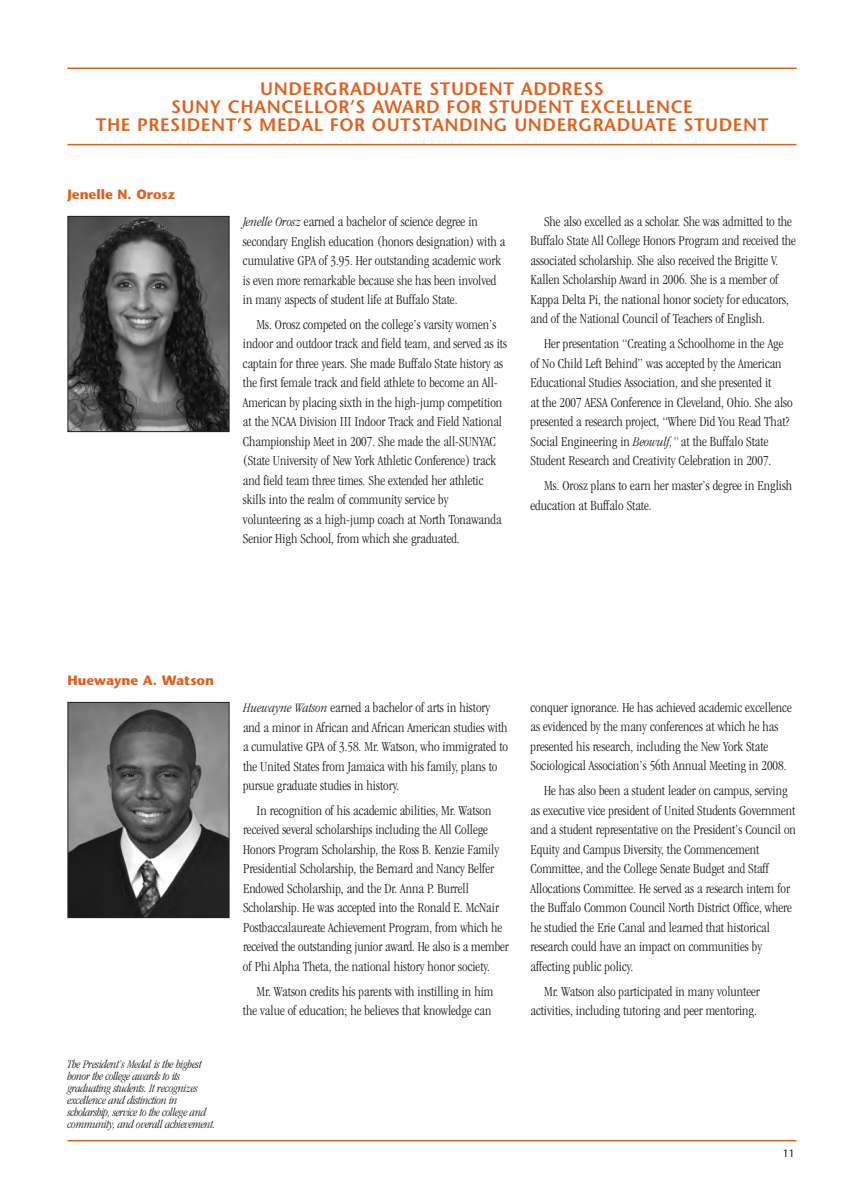
<style>
.page{position:relative;width:864px;height:1188px;background:#fff}
.page>*{position:absolute;margin:0;border:0;box-sizing:border-box;transform-origin:0 0}
.t1{font:600 18px/18px "Stone Sans";letter-spacing:.03em;color:#e1601e;text-align:center}
.t2{font:300 condensed 14.25px/19.5px "Garamond";color:#231f20}
.t3{font:700 13.5px "Stone Sans";color:#e1601e}
.t4{font:italic 300 condensed 12px/12px "Garamond";letter-spacing:-.025em;color:#231f20}
.t5{font:10.5px "Stone Sans";color:#231f20}
.s1{font-style:italic;font-size:13.5px}
</style>
<div class="page">
<img style="left:70px;top:218px;width:158px;height:212px">
<div style="left:68px;top:216px;width:162px;height:216px;border:1px solid #231f20"></div>
<hr style="left:68px;top:1140px;width:728px;height:1px;background:#e1601e">
<img style="left:70px;top:704px;width:158px;height:212px">
<div style="left:68px;top:702px;width:162px;height:216px;border:1px solid #231f20"></div>
<hr style="left:68px;top:68px;width:728px;height:1px;background:#e1601e">
<hr style="left:68px;top:144px;width:728px;height:1px;background:#e1601e">
<p class="t1" style="left:96px;top:82px;width:674px">UNDERGRADUATE STUDENT ADDRESS<br>SUNY CHANCELLOR’S AWARD FOR STUDENT EXCELLENCE<br>THE PRESIDENT’S MEDAL FOR OUTSTANDING UNDERGRADUATE STUDENT</p>
<p class="t3" style="left:68px;top:189px;width:109px">Jenelle N. Orosz</p>
<p class="t2" style="left:243px;top:213px;width:264px"><span class="s1">Jenelle Orosz</span> earned a bachelor of science degree in secondary English education (honors designation) with a cumulative GPA of 3.95. Her outstanding academic work is even more remarkable because she has been involved in many aspects of student life at Buffalo State.</p>
<p class="t2" style="left:243px;top:316px;width:266px;text-indent:13px">Ms. Orosz competed on the college’s varsity women’s indoor and outdoor track and field team, and served as its captain for three years. She made Buffalo State history as the first female track and field athlete to become an All-American by placing sixth in the high-jump competition at the NCAA Division III Indoor Track and Field National Championship Meet in 2007. She made the all-SUNYAC (State University of New York Athletic Conference) track and field team three times. She extended her athletic skills into the realm of community service by volunteering as a high-jump coach at North Tonawanda Senior High School, from which she graduated.</p>
<p class="t2" style="left:531px;top:213px;width:267px;text-indent:13px">She also excelled as a scholar. She was admitted to the Buffalo State All College Honors Program and received the associated scholarship. She also received the Brigitte V.<br>Kallen Scholarship Award in 2006. She is a member of Kappa Delta Pi, the national honor society for educators, and of the National Council of Teachers of English.</p>
<p class="t2" style="left:531px;top:335px;width:264px;text-indent:13px">Her presentation “Creating a Schoolhome in the Age of No Child Left Behind” was accepted by the American Educational Studies Association, and she presented it<br>at the 2007 AESA Conference in Cleveland, Ohio. She also presented a research project, “Where Did You Read That?<br>Social Engineering in <span class="s1">Beowulf,”</span> at the Buffalo State Student Research and Creativity Celebration in 2007.</p>
<p class="t2" style="left:531px;top:477px;width:263px;text-indent:13px">Ms. Orosz plans to earn her master’s degree in English education at Buffalo State.</p>
<p class="t3" style="left:68px;top:675px;width:148px">Huewayne A. Watson</p>
<p class="t4" style="left:68px;top:1059px;width:149px">The President’s Medal is the highest honor the college awards to its graduating students. It recognizes excellence and distinction in scholarship, service to the college and community, and overall achievement.</p>
<p class="t2" style="left:243px;top:699px;width:267px"><span class="s1">Huewayne Watson</span> earned a bachelor of arts in history and a minor in African and African American studies with a cumulative GPA of 3.58. Mr. Watson, who immigrated to the United States from Jamaica with his family, plans to pursue graduate studies in history.</p>
<p class="t2" style="left:243px;top:802px;width:267px;text-indent:14px">In recognition of his academic abilities, Mr. Watson received several scholarships including the All College Honors Program Scholarship, the Ross B. Kenzie Family Presidential Scholarship, the Bernard and Nancy Belfer Endowed Scholarship, and the Dr. Anna P. Burrell Scholarship. He was accepted into the Ronald E. McNair Postbaccalaureate Achievement Program, from which he received the outstanding junior award. He also is a member of Phi Alpha Theta, the national history honor society.</p>
<p class="t2" style="left:243px;top:983px;width:252px;text-align:right">Mr. Watson credits his parents with instilling in him the value of education; he believes that knowledge can</p>
<p class="t2" style="left:531px;top:699px;width:263px">conquer ignorance. He has achieved academic excellence as evidenced by the many conferences at which he has presented his research, including the New York State Sociological Association’s 56th Annual Meeting in 2008.</p>
<p class="t2" style="left:531px;top:782px;width:267px;text-indent:13px">He has also been a student leader on campus, serving as executive vice president of United Students Government and a student representative on the President’s Council on Equity and Campus Diversity, the Commencement Committee, and the College Senate Budget and Staff Allocations Committee. He served as a research intern for the Buffalo Common Council North District Office, where he studied the Erie Canal and learned that historical research could have an impact on communities by affecting public policy.</p>
<p class="t2" style="left:531px;top:983px;width:231px;text-align:right">Mr. Watson also participated in many volunteer activities, including tutoring and peer mentoring.</p>
<p class="t5" style="left:783px;top:1149px;width:14px">11</p>
</div>
